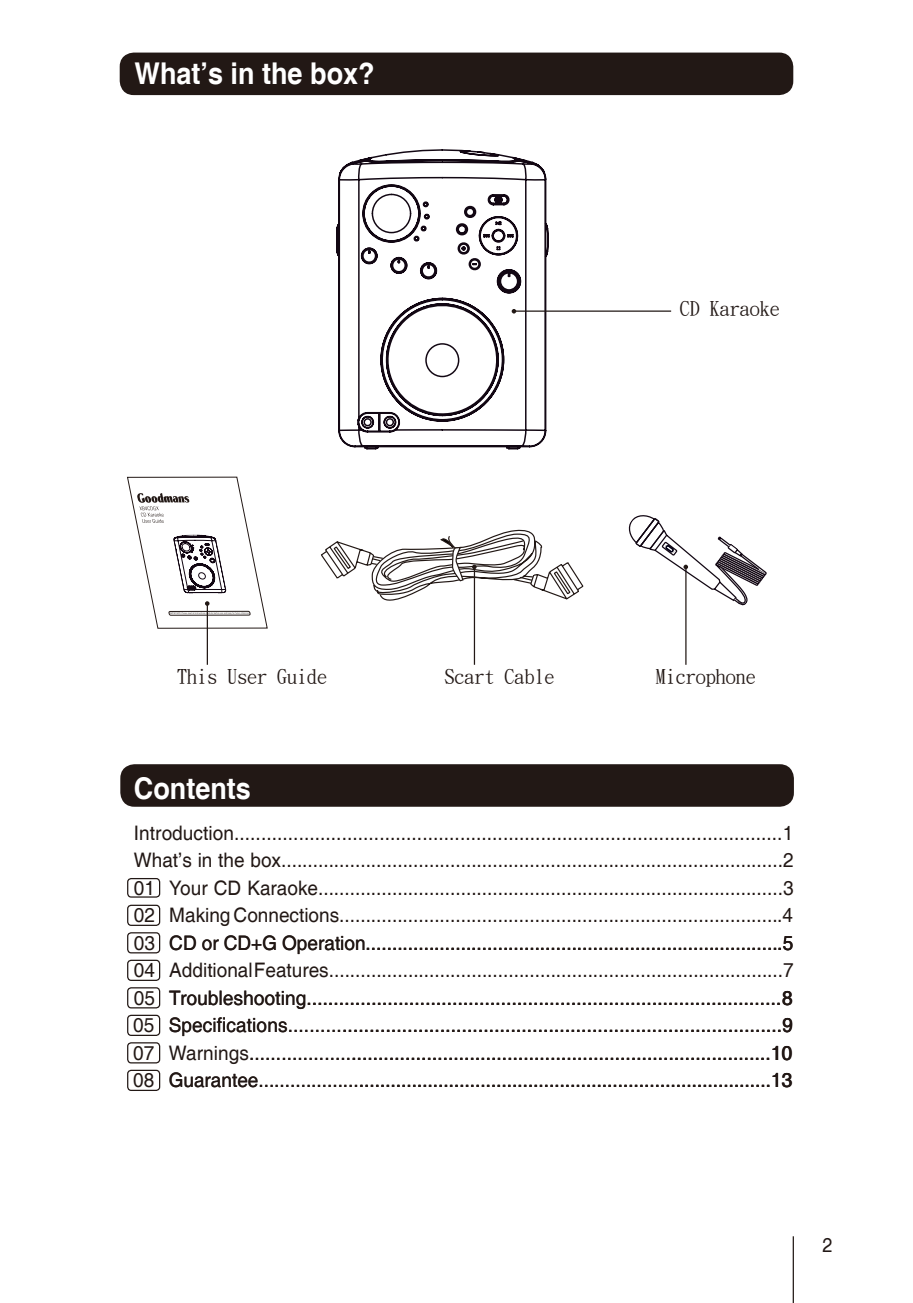
<style>
.page{position:relative;width:913px;height:1303px;background:#fff}
.page>*{position:absolute;margin:0;border:0;box-sizing:border-box;transform-origin:0 0}
.t1{font:700 30px "Helvetica";color:#fff;scale:.9 1}
.t2{font:20px/27.5px "Helvetica";letter-spacing:.005em;color:#221815;text-align:justify;scale:.95 1}
.t3{font:300 condensed 20px "Univers";color:#221815}
.t4{font:20px "Helvetica";letter-spacing:.005em;color:#221815;scale:.9 1}
</style>
<div class="page">
<div style="left:120px;top:53px;width:673px;height:42px;background:#221815;border-radius:14px"></div>
<hr style="left:793px;top:1236px;width:1px;height:67px;background:#221815">
<div style="left:120px;top:764px;width:674px;height:43px;background:#221815;border-radius:14px"></div>
<div style="left:127px;top:878px;width:33px;height:19px;border:1px solid #221815;border-radius:4px"></div>
<div style="left:127px;top:904px;width:33px;height:22px;border:1px solid #221815;border-radius:4px"></div>
<div style="left:127px;top:932px;width:33px;height:21px;border:1px solid #221815;border-radius:4px"></div>
<div style="left:127px;top:959px;width:33px;height:22px;border:1px solid #221815;border-radius:4px"></div>
<div style="left:127px;top:987px;width:33px;height:21px;border:1px solid #221815;border-radius:4px"></div>
<div style="left:127px;top:1014px;width:33px;height:22px;border:1px solid #221815;border-radius:4px"></div>
<div style="left:127px;top:1042px;width:33px;height:21px;border:1px solid #221815;border-radius:4px"></div>
<div style="left:127px;top:1069px;width:33px;height:22px;border:1px solid #221815;border-radius:4px"></div>
<svg style="left:336px;top:149px;width:213px;height:300px"></svg>
<hr style="left:514px;top:310px;width:157px;height:2px;background:#221815">
<svg style="left:512px;top:309px;width:4px;height:4px"></svg>
<hr style="left:207px;top:603px;width:1px;height:62px;background:#221815">
<svg style="left:127px;top:476px;width:141px;height:153px"></svg>
<hr style="left:685px;top:567px;width:1px;height:98px;background:#221815">
<svg style="left:628px;top:515px;width:139px;height:91px"></svg>
<hr style="left:474px;top:567px;width:1px;height:98px;background:#221815">
<svg style="left:321px;top:530px;width:262px;height:71px"></svg>
<h1 class="t1" style="left:135px;top:55px;width:268px">What’s in the box?</h1>
<p class="t3" style="left:680px;top:299px;width:101px">CD Karaoke</p>
<p class="t3" style="left:177px;top:667px;width:151px">This User Guide</p>
<p class="t3" style="left:444px;top:667px;width:111px">Scart Cable</p>
<p class="t3" style="left:656px;top:667px;width:101px">Microphone</p>
<h1 class="t1" style="left:134px;top:770px;width:131px">Contents</h1>
<p class="t2" style="left:133px;top:819px;width:697px">Introduction......................................................................................................1<br>What’s in the box...............................................................................................2<br>01 Your CD Karaoke........................................................................................3<br>02 Making Connections....................................................................................4<br>03 CD or CD+G Operation...............................................................................5<br>04 AdditionalFeatures......................................................................................7<br>05 Troubleshooting........................................................................................8<br>05 Specifications...........................................................................................9<br>07 Warnings.................................................................................................10<br>08 Guarantee.................................................................................................13</p>
<p class="t4" style="left:822px;top:1233px;width:13px">2</p>
</div>
